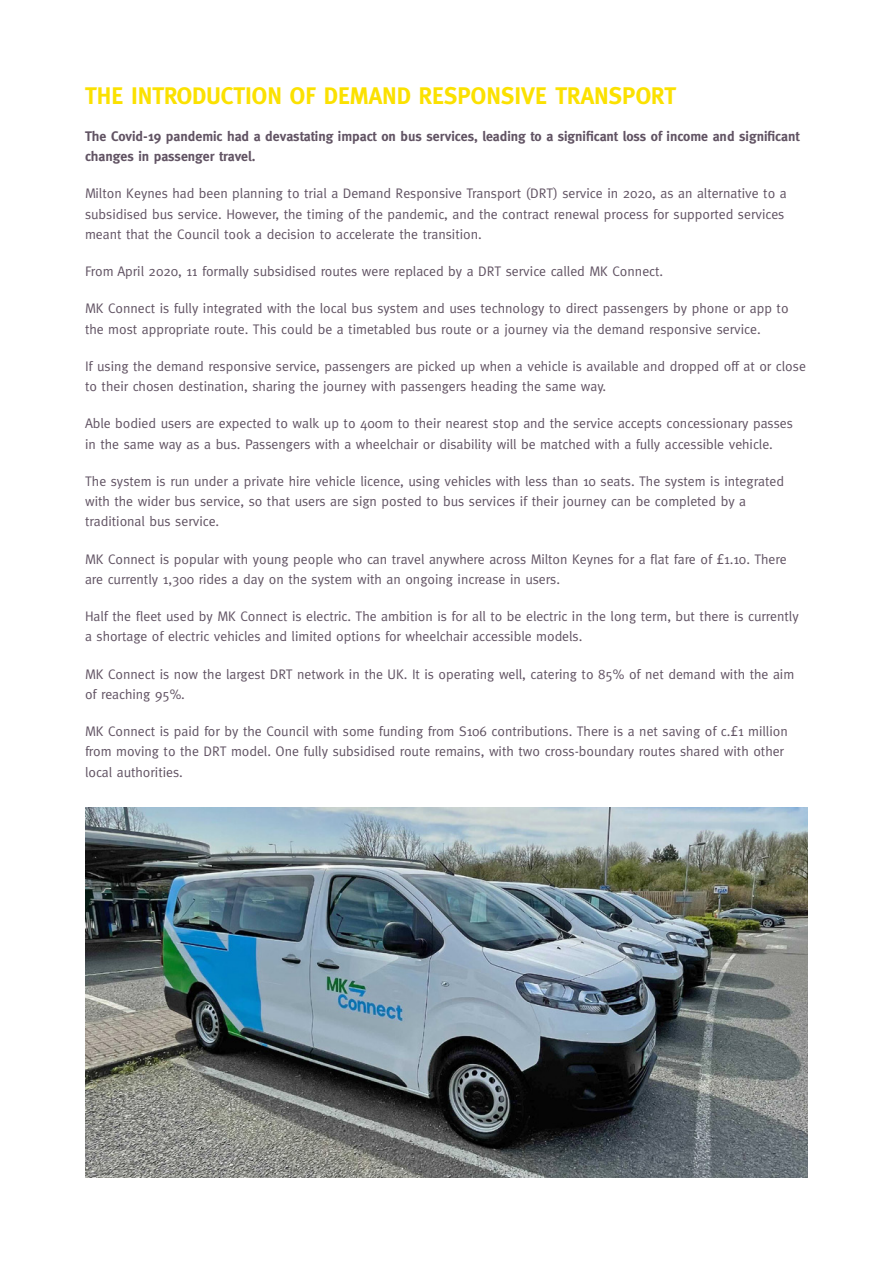
<style>
.page{position:relative;width:893px;height:1263px;background:#fff}
.page>*{position:absolute;margin:0;border:0;box-sizing:border-box;transform-origin:0 0}
.t1{font:700 24px "Meta";color:#fbe100}
.t2{font:13.8px/20.2px "Meta";letter-spacing:-.005em;color:#615363}
.t3{font:700 13.8px/20.2px "Meta";letter-spacing:-.005em;color:#615363}
</style>
<div class="page">
<img style="left:85px;top:808px;width:723px;height:370px">
<h1 class="t1" style="left:85px;top:81px;width:593px">THE INTRODUCTION OF DEMAND RESPONSIVE TRANSPORT</h1>
<p class="t3" style="left:85px;top:126px;width:716px">The Covid-19 pandemic had a devastating impact on bus services, leading to a significant loss of income and significant changes in passenger travel.</p>
<p class="t2" style="left:85px;top:183px;width:703px">Milton Keynes had been planning to trial a Demand Responsive Transport (DRT) service in 2020, as an alternative to a subsidised bus service. However, the timing of the pandemic, and the contract renewal process for supported services meant that the Council took a decision to accelerate the transition.</p>
<p class="t2" style="left:85px;top:261px;width:580px">From April 2020, 11 formally subsidised routes were replaced by a DRT service called MK Connect.</p>
<p class="t2" style="left:85px;top:298px;width:705px">MK Connect is fully integrated with the local bus system and uses technology to direct passengers by phone or app to the most appropriate route. This could be a timetabled bus route or a journey via the demand responsive service.</p>
<p class="t2" style="left:85px;top:356px;width:722px">If using the demand responsive service, passengers are picked up when a vehicle is available and dropped off at or close to their chosen destination, sharing the journey with passengers heading the same way.</p>
<p class="t2" style="left:85px;top:413px;width:709px">Able bodied users are expected to walk up to 400m to their nearest stop and the service accepts concessionary passes in the same way as a bus. Passengers with a wheelchair or disability will be matched with a fully accessible vehicle.</p>
<p class="t2" style="left:85px;top:471px;width:700px">The system is run under a private hire vehicle licence, using vehicles with less than 10 seats. The system is integrated with the wider bus service, so that users are sign posted to bus services if their journey can be completed by a traditional bus service.</p>
<p class="t2" style="left:85px;top:549px;width:703px">MK Connect is popular with young people who can travel anywhere across Milton Keynes for a flat fare of £1.10. There are currently 1,300 rides a day on the system with an ongoing increase in users.</p>
<p class="t2" style="left:85px;top:606px;width:715px">Half the fleet used by MK Connect is electric. The ambition is for all to be electric in the long term, but there is currently a shortage of electric vehicles and limited options for wheelchair accessible models.</p>
<p class="t2" style="left:85px;top:664px;width:711px">MK Connect is now the largest DRT network in the UK. It is operating well, catering to 85% of net demand with the aim of reaching 95%.</p>
<p class="t2" style="left:85px;top:721px;width:704px">MK Connect is paid for by the Council with some funding from S106 contributions. There is a net saving of c.£1 million from moving to the DRT model. One fully subsidised route remains, with two cross-boundary routes shared with other local authorities.</p>
</div>
